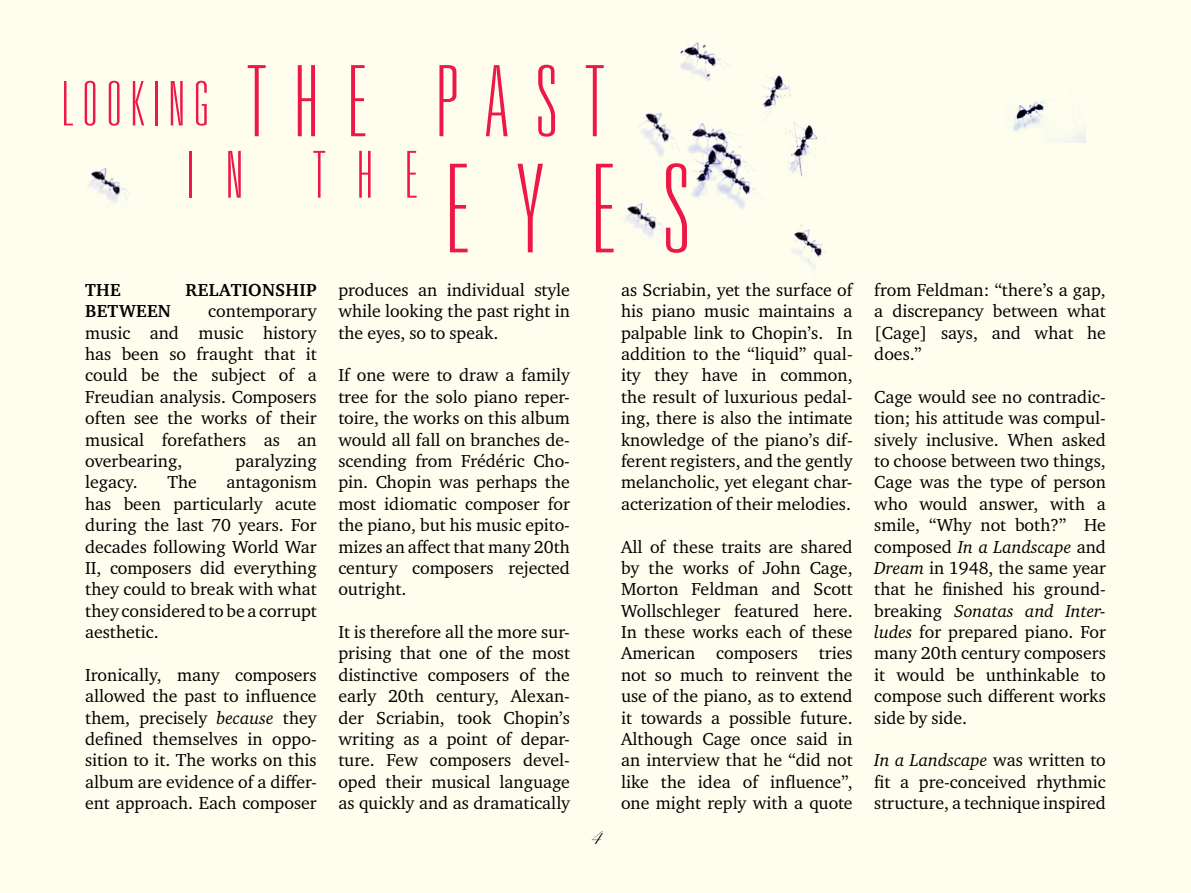
<style>
.page{position:relative;width:1191px;height:893px;background:#fffdee}
.page>*{position:absolute;margin:0;border:0;box-sizing:border-box;transform-origin:0 0}
.t1{font:100 ultra-condensed 122.7px "Univers";color:#ed1846}
.t2{font:100 ultra-condensed 64.8px "Univers";color:#ed1846}
.t3{font:100 ultra-condensed 61.5px "Univers";letter-spacing:.15em;color:#ed1846}
.t4{font:21px "Snell Roundhand";color:#000}
.t5{font:17.85px/21.5px "Charter ITC Pro";color:#000;text-align:justify}
.t6{font:700 17.85px "Charter ITC Pro";letter-spacing:.08em;color:#000}
.s1{font-size:98.55px}
.s2{font-style:italic}
</style>
<div class="page">
<img style="left:624px;top:42px;width:201px;height:236px">
<img style="left:87px;top:167px;width:44px;height:36px">
<img style="left:1012px;top:91px;width:73px;height:52px">
<h3 class="t3" style="left:62px;top:72px;width:542px">LOOKING <span class="s1">THE PAST</span></h3>
<h1 class="t1" style="left:446px;top:146px;width:245px">EYES</h1>
<h2 class="t2" style="left:186px;top:142px;width:232px">IN THE</h2>
<p class="t6" style="left:85px;top:279px;width:37px">THE</p>
<p class="t6" style="left:185px;top:279px;width:132px">RELATIONSHIP</p>
<p class="t6" style="left:85px;top:300px;width:87px">BETWEEN</p>
<p class="t5" style="left:85px;top:300px;width:233px;text-indent:123px">contemporary music and music history has been so fraught that it could be the subject of a Freudian analysis. Composers often see the works of their musical forefathers as an overbearing,</p>
<p class="t5" style="left:236px;top:450px;width:83px">paralyzing</p>
<p class="t5" style="left:85px;top:471px;width:54px">legacy.</p>
<p class="t5" style="left:167px;top:471px;width:31px">The</p>
<p class="t5" style="left:85px;top:471px;width:233px;text-indent:141px">antagonism has been particularly acute during the last 70 years. For decades following World War II, composers did everything they could to break with what they considered to be a corrupt aesthetic.</p>
<p class="t5" style="left:85px;top:664px;width:233px">Ironically, many composers allowed the past to influence them, precisely <span class="s2">because</span> they defined themselves in oppo&shy;sition to it. The works on this album are evidence of a differ&shy;ent approach. Each composer</p>
<p class="t5" style="left:338px;top:279px;width:233px">produces an individual style while looking the past right in the eyes, so to speak.</p>
<p class="t5" style="left:338px;top:364px;width:233px">If one were to draw a family tree for the solo piano reper&shy;toire, the works on this album would all fall on branches de&shy;scending from Frédéric Cho&shy;pin. Chopin was perhaps the most idiomatic composer for the piano, but his music epito&shy;mizes an affect that many 20th century composers rejected outright.</p>
<p class="t5" style="left:338px;top:621px;width:233px">It is therefore all the more sur&shy;prising that one of the most distinctive composers of the early 20th century, Alexan&shy;der Scriabin, took Chopin’s writing as a point of depar&shy;ture. Few composers devel&shy;oped their musical language as quickly and as dramatically</p>
<p class="t4" style="left:590px;top:825px;width:12px">4</p>
<p class="t5" style="left:621px;top:279px;width:233px">as Scriabin, yet the surface of his piano music maintains a palpable link to Chopin’s. In addition to the “liquid” qual&shy;ity they have in common, the result of luxurious pedal&shy;ing, there is also the intimate knowledge of the piano’s dif&shy;ferent registers, and the gently melancholic, yet elegant char&shy;acterization of their melodies.</p>
<p class="t5" style="left:621px;top:535px;width:233px">All of these traits are shared by the works of John Cage, Morton Feldman and Scott Wollschleger featured here.<br>In these works each of these American composers tries not so much to reinvent the use of the piano, as to extend it towards a possible future.<br>Although Cage once said in an interview that he “did not like the idea of influence”, one might reply with a quote</p>
<p class="t5" style="left:874px;top:279px;width:233px">from Feldman: “there’s a gap, a discrepancy between what [Cage] says, and what he does.”</p>
<p class="t5" style="left:874px;top:386px;width:233px">Cage would see no contradic&shy;tion; his attitude was compul&shy;sively inclusive. When asked to choose between two things, Cage was the type of person who would answer, with a smile, “Why not both?” He composed <span class="s2">In a Landscape</span> and <span class="s2">Dream</span> in 1948, the same year that he finished his ground&shy;breaking <span class="s2">Sonatas and Inter&shy;ludes</span> for prepared piano. For many 20th century composers it would be unthinkable to compose such different works side by side.</p>
<p class="t5" style="left:874px;top:749px;width:233px"><span class="s2">In a Landscape</span> was written to fit a pre-conceived rhythmic structure, a technique inspired</p>
</div>
